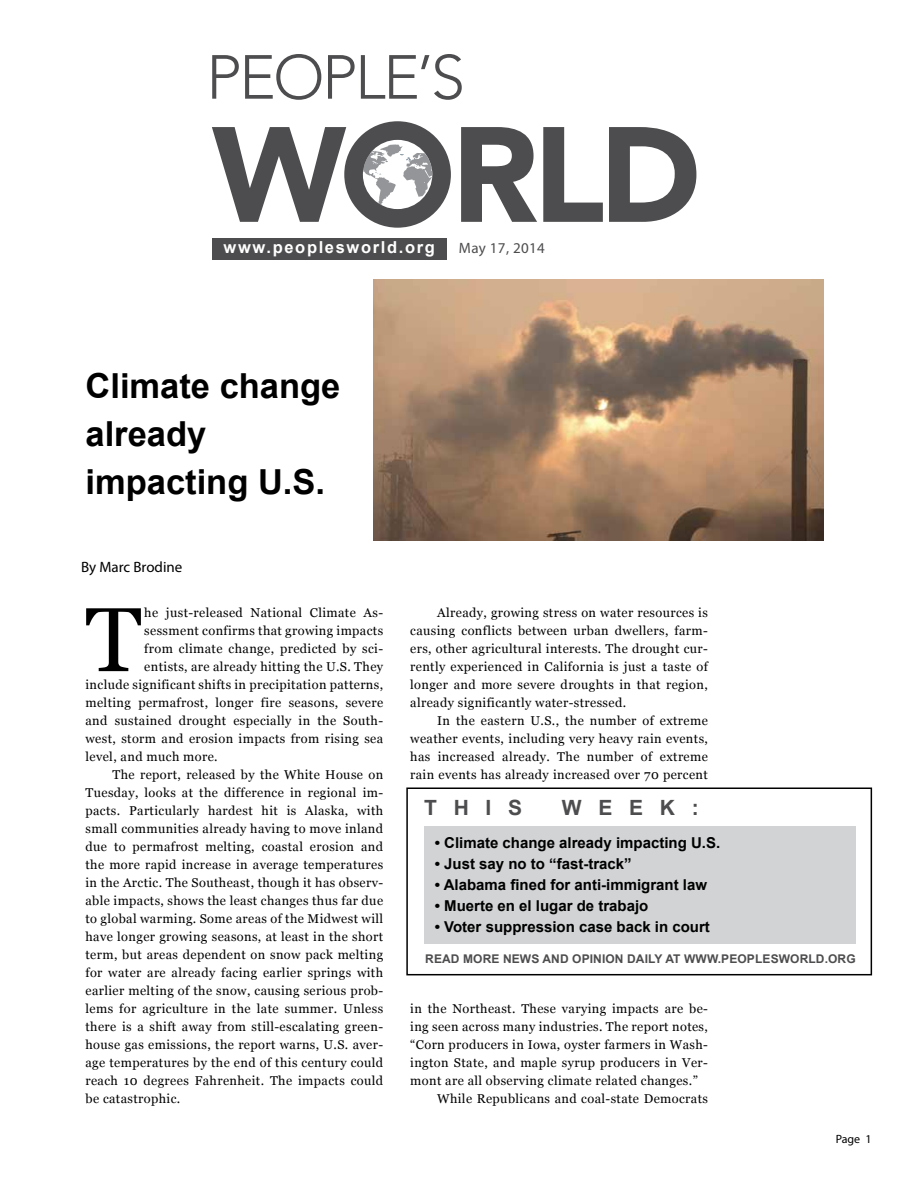
<style>
.page{position:relative;width:918px;height:1188px;background:#fff}
.page>*{position:absolute;margin:0;border:0;box-sizing:border-box;transform-origin:0 0}
.t1{font:90.75px "Georgia";color:#000}
.t2{font:700 34.5px/48px "Arial";color:#000}
.t3{font:700 21px "Arial";letter-spacing:.8em;color:#4d4d4f}
.t4{font:700 16.5px "Arial";letter-spacing:.1em;color:#fff}
.t5{font:700 15px "Arial";color:#000}
.t6{font:15px "Myriad Pro";color:#000}
.t7{font:15px "Myriad Pro";letter-spacing:.025em;color:#4d4d4f}
.t8{font:12.75px/18px "Georgia";letter-spacing:.03em;color:#000;text-align:justify}
.t9{font:700 12px "Arial";letter-spacing:.01em;color:#4d4d4f}
.t10{font:12px "Myriad Pro";color:#000}
</style>
<div class="page">
<div style="left:212px;top:238px;width:235px;height:21px;background:#4d4d4f"></div>
<svg style="left:212px;top:55px;width:27px;height:44px"></svg>
<svg style="left:245px;top:54px;width:76px;height:46px"></svg>
<svg style="left:328px;top:55px;width:27px;height:44px"></svg>
<svg style="left:361px;top:54px;width:101px;height:46px"></svg>
<svg style="left:461px;top:127px;width:76px;height:95px"></svg>
<svg style="left:543px;top:127px;width:60px;height:95px"></svg>
<svg style="left:609px;top:127px;width:87px;height:95px"></svg>
<svg style="left:212px;top:121px;width:239px;height:107px"></svg>
<div style="left:424px;top:826px;width:432px;height:118px;background:#d1d3d4"></div>
<div style="left:406px;top:788px;width:466px;height:187px;border:2px solid #000"></div>
<img style="left:374px;top:279px;width:450px;height:261px">
<p class="t4" style="left:224px;top:237px;width:213px">www.peoplesworld.org</p>
<p class="t7" style="left:459px;top:239px;width:88px">May 17, 2014</p>
<h2 class="t2" style="left:86px;top:363px;width:256px">Climate change already impacting U.S.</h2>
<p class="t6" style="left:81px;top:558px;width:103px">By Marc Brodine</p>
<h1 class="t1" style="left:86px;top:585px;width:58px">T</h1>
<p class="t8" style="left:144px;top:604px;width:240px">he just-released National Climate As-</p>
<p class="t8" style="left:144px;top:622px;width:240px">sessment confirms that growing impacts</p>
<p class="t8" style="left:144px;top:640px;width:240px">from climate change, predicted by sci-</p>
<p class="t8" style="left:144px;top:658px;width:240px">entists, are already hitting the U.S. They</p>
<p class="t8" style="left:85px;top:676px;width:299px">include significant shifts in precipitation patterns,</p>
<p class="t8" style="left:85px;top:694px;width:299px">melting permafrost, longer fire seasons, severe</p>
<p class="t8" style="left:85px;top:712px;width:299px">and sustained drought especially in the South-</p>
<p class="t8" style="left:85px;top:730px;width:299px">west, storm and erosion impacts from rising sea</p>
<p class="t8" style="left:85px;top:748px;width:134px">level, and much more.</p>
<p class="t8" style="left:112px;top:766px;width:272px">The report, released by the White House on</p>
<p class="t8" style="left:85px;top:784px;width:299px">Tuesday, looks at the difference in regional im-</p>
<p class="t8" style="left:85px;top:802px;width:299px">pacts. Particularly hardest hit is Alaska, with</p>
<p class="t8" style="left:85px;top:820px;width:299px">small communities already having to move inland</p>
<p class="t8" style="left:85px;top:838px;width:299px">due to permafrost melting, coastal erosion and</p>
<p class="t8" style="left:85px;top:856px;width:299px">the more rapid increase in average temperatures</p>
<p class="t8" style="left:85px;top:874px;width:299px">in the Arctic. The Southeast, though it has observ-</p>
<p class="t8" style="left:85px;top:892px;width:299px">able impacts, shows the least changes thus far due</p>
<p class="t8" style="left:85px;top:910px;width:299px">to global warming. Some areas of the Midwest will</p>
<p class="t8" style="left:85px;top:928px;width:299px">have longer growing seasons, at least in the short</p>
<p class="t8" style="left:85px;top:946px;width:299px">term, but areas dependent on snow pack melting</p>
<p class="t8" style="left:85px;top:964px;width:299px">for water are already facing earlier springs with</p>
<p class="t8" style="left:85px;top:982px;width:299px">earlier melting of the snow, causing serious prob-</p>
<p class="t8" style="left:85px;top:1000px;width:299px">lems for agriculture in the late summer. Unless</p>
<p class="t8" style="left:85px;top:1018px;width:299px">there is a shift away from still-escalating green-</p>
<p class="t8" style="left:85px;top:1036px;width:299px">house gas emissions, the report warns, U.S. aver-</p>
<p class="t8" style="left:85px;top:1054px;width:299px">age temperatures by the end of this century could</p>
<p class="t8" style="left:85px;top:1072px;width:299px">reach 10 degrees Fahrenheit. The impacts could</p>
<p class="t8" style="left:85px;top:1090px;width:96px">be catastrophic.</p>
<p class="t8" style="left:410px;top:604px;width:299px;text-indent:27px">Already, growing stress on water resources is causing conflicts between urban dwellers, farm&shy;ers, other agricultural interests. The drought cur&shy;rently experienced in California is just a taste of longer and more severe droughts in that region, already significantly water-stressed.</p>
<p class="t8" style="left:410px;top:712px;width:299px;text-indent:27px">In the eastern U.S., the number of extreme weather events, including very heavy rain events, has increased already. The number of extreme rain events has already increased over 70 percent</p>
<h3 class="t3" style="left:424px;top:794px;width:97px">this</h3>
<h3 class="t3" style="left:562px;top:794px;width:139px">week:</h3>
<p class="t5" style="left:435px;top:833px;width:287px">• Climate change already impacting U.S.</p>
<p class="t5" style="left:435px;top:854px;width:198px">• Just say no to “fast-track”</p>
<p class="t5" style="left:435px;top:875px;width:274px">• Alabama fined for anti-immigrant law</p>
<p class="t5" style="left:435px;top:896px;width:215px">• Muerte en el lugar de trabajo</p>
<p class="t5" style="left:435px;top:917px;width:277px">• Voter suppression case back in court</p>
<p class="t9" style="left:425px;top:951px;width:432px">read more news and opinion daily at www.peoplesworld.org</p>
<p class="t8" style="left:410px;top:1000px;width:299px">in the Northeast. These varying impacts are be-</p>
<p class="t8" style="left:410px;top:1018px;width:299px">ing seen across many industries. The report notes,</p>
<p class="t8" style="left:410px;top:1036px;width:299px">“Corn producers in Iowa, oyster farmers in Wash-</p>
<p class="t8" style="left:410px;top:1054px;width:299px">ington State, and maple syrup producers in Ver-</p>
<p class="t8" style="left:410px;top:1072px;width:289px">mont are all observing climate related changes.”</p>
<p class="t8" style="left:437px;top:1090px;width:272px">While Republicans and coal-state Democrats</p>
<p class="t10" style="left:836px;top:1132px;width:37px">Page 1</p>
</div>
